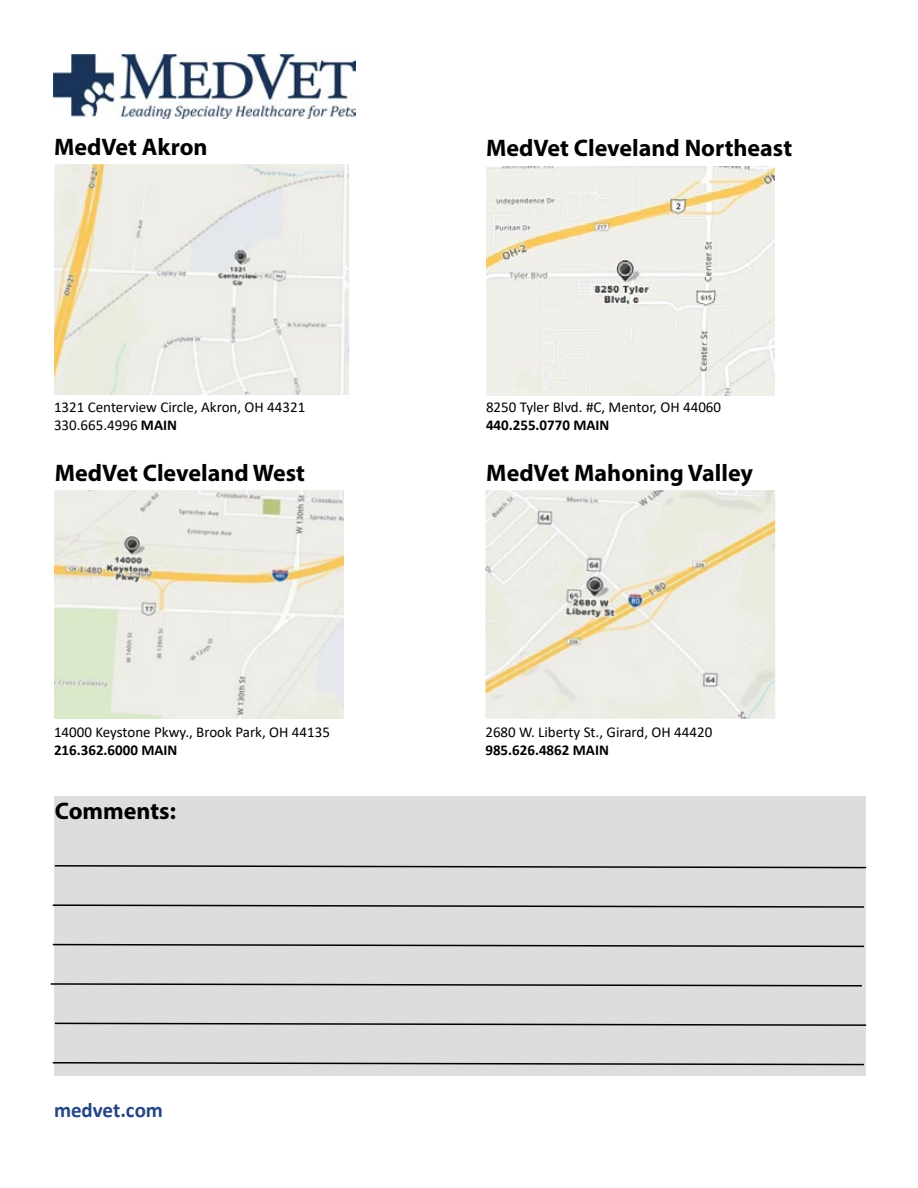
<style>
.page{position:relative;width:918px;height:1188px;background:#fff}
.page>*{position:absolute;margin:0;border:0;box-sizing:border-box;transform-origin:0 0}
.t1{font:700 24px "Myriad Pro";color:#000}
.t2{font:700 21px "Calibri";color:#234587}
.t3{font:15px/18px "Calibri";color:#000}
.t4{font:700 15px "Calibri";color:#000}
.s1{font-weight:700}
</style>
<div class="page">
<div style="left:55px;top:796px;width:811px;height:280px;background:#dcddde"></div>
<img style="left:54px;top:54px;width:301px;height:64px">
<img style="left:54px;top:164px;width:295px;height:231px">
<img style="left:54px;top:490px;width:290px;height:229px">
<img style="left:486px;top:166px;width:289px;height:229px">
<svg style="left:54px;top:864px;width:813px;height:5px"></svg>
<svg style="left:52px;top:904px;width:812px;height:4px"></svg>
<svg style="left:52px;top:943px;width:812px;height:5px"></svg>
<svg style="left:50px;top:982px;width:812px;height:5px"></svg>
<svg style="left:54px;top:1022px;width:813px;height:5px"></svg>
<svg style="left:52px;top:1061px;width:812px;height:5px"></svg>
<img style="left:485px;top:490px;width:290px;height:229px">
<h1 class="t1" style="left:54px;top:131px;width:155px">MedVet Akron</h1>
<p class="t3" style="left:54px;top:398px;width:253px">1321 Centerview Circle, Akron, OH 44321<br>330.665.4996 <span class="s1">MAIN</span></p>
<h1 class="t1" style="left:55px;top:457px;width:252px">MedVet Cleveland West</h1>
<p class="t3" style="left:54px;top:723px;width:277px">14000 Keystone Pkwy., Brook Park, OH 44135</p>
<p class="t4" style="left:54px;top:740px;width:125px">216.362.6000 MAIN</p>
<h1 class="t1" style="left:55px;top:795px;width:123px">Comments:</h1>
<h2 class="t2" style="left:54px;top:1096px;width:111px">medvet.com</h2>
<h1 class="t1" style="left:486px;top:132px;width:308px">MedVet Cleveland Northeast</h1>
<p class="t3" style="left:486px;top:398px;width:237px">8250 Tyler Blvd. #C, Mentor, OH 44060</p>
<p class="t4" style="left:486px;top:414px;width:125px">440.255.0770 MAIN</p>
<h1 class="t1" style="left:486px;top:457px;width:268px">MedVet Mahoning Valley</h1>
<p class="t3" style="left:485px;top:723px;width:228px">2680 W. Liberty St., Girard, OH 44420</p>
<p class="t4" style="left:485px;top:740px;width:125px">985.626.4862 MAIN</p>
</div>
